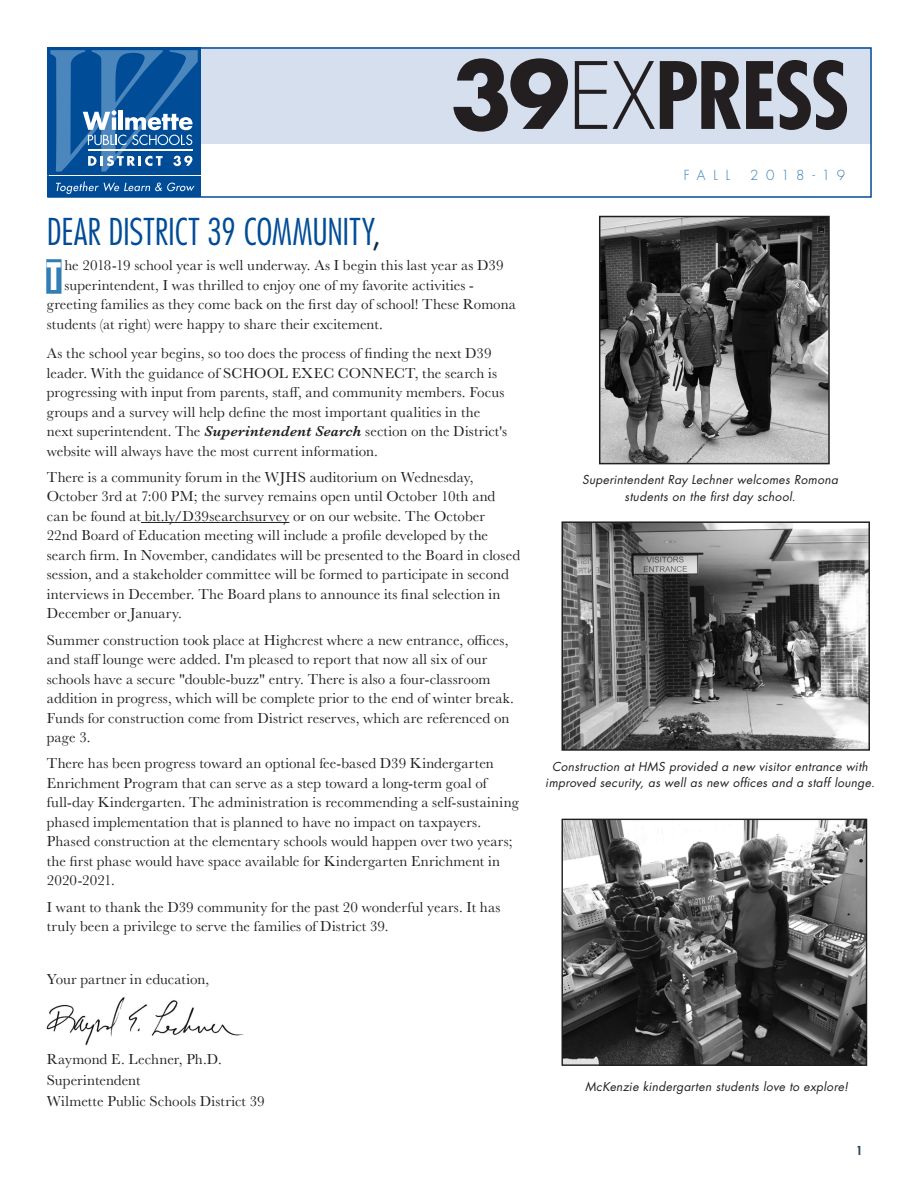
<style>
.page{position:relative;width:918px;height:1188px;background:#fff}
.page>*{position:absolute;margin:0;border:0;box-sizing:border-box;transform-origin:0 0}
.t1{font:700 condensed 90px "Futura Std";letter-spacing:-.03em;color:#231f20}
.t2{font:700 condensed 36.75px "Futura Std";color:#fff}
.t3{font:300 condensed 36px "Futura Std";letter-spacing:-.005em;color:#004c97}
.t4{font:15px/19.5px "Baskerville";letter-spacing:.005em;color:#231f20}
.t5{font:300 13.5px "Futura Std";letter-spacing:.525em;color:#317db6}
.t6{font:italic 12px/16.5px "Futura Std";letter-spacing:.025em;color:#231f20;text-align:center}
.t7{font:700 condensed 12px "Futura Std";color:#26435f}
.s1{font-stretch:normal}
.s2{font-weight:300;font-stretch:normal}
.s3{color:#0f2a42}
.s4{font-weight:600;font-style:italic}
</style>
<div class="page">
<div style="left:46px;top:259px;width:16px;height:35px;background:#317db6"></div>
<hr style="left:141px;top:522px;width:148px;height:1px;background:#231f20">
<img style="left:46px;top:997px;width:198px;height:49px">
<img style="left:602px;top:219px;width:225px;height:242px">
<div style="left:599px;top:216px;width:231px;height:248px;border:2px solid #231f20"></div>
<img style="left:564px;top:821px;width:301px;height:243px">
<div style="left:562px;top:819px;width:305px;height:247px;border:1px solid #231f20"></div>
<img style="left:564px;top:523px;width:304px;height:226px">
<div style="left:562px;top:521px;width:308px;height:230px;border:1px solid #231f20"></div>
<div style="left:173px;top:47px;width:698px;height:97px;background:#d6dfee"></div>
<div style="left:47px;top:177px;width:154px;height:20px;background:#004c97"></div>
<svg style="left:56px;top:182px;width:138px;height:12px"></svg>
<div style="left:47px;top:47px;width:154px;height:128px;background:#004c97"></div>
<svg style="left:50px;top:50px;width:148px;height:122px"></svg>
<div style="left:47px;top:47px;width:825px;height:151px;border:2px solid #004c97"></div>
<h1 class="t1" style="left:450px;top:40px;width:401px"><span class="s1">39</span><span class="s2">EX</span>PRESS</h1>
<h3 class="t3" style="left:47px;top:211px;width:335px">DEAR DISTRICT 39 COMMUNITY<span class="s3">,</span></h3>
<h2 class="t2" style="left:46px;top:254px;width:17px">T</h2>
<p class="t4" style="left:64px;top:256px;width:441px">he 2018-19 school year is well underway. As I begin this last year as D39</p>
<p class="t4" style="left:64px;top:276px;width:411px">superintendent, I was thrilled to enjoy one of my favorite activities -</p>
<p class="t4" style="left:47px;top:295px;width:471px">greeting families as they come back on the first day of school! These Romona</p>
<p class="t4" style="left:47px;top:315px;width:337px">students (at right) were happy to share their excitement.</p>
<p class="t4" style="left:47px;top:344px;width:462px">As the school year begins, so too does the process of finding the next D39 leader. With the guidance of SCHOOL EXEC CONNECT, the search is progressing with input from parents, staff, and community members. Focus groups and a survey will help define the most important qualities in the next superintendent. The <span class="s4">Superintendent Search</span> section on the District's website will always have the most current information.</p>
<p class="t4" style="left:47px;top:468px;width:475px">There is a community forum in the WJHS auditorium on Wednesday, October 3rd at 7:00 PM; the survey remains open until October 10th and can be found at bit.ly/D39searchsurvey or on our website. The October<br>22nd Board of Education meeting will include a profile developed by the search firm. In November, candidates will be presented to the Board in closed session, and a stakeholder committee will be formed to participate in second interviews in December. The Board plans to announce its final selection in December or January.</p>
<p class="t4" style="left:47px;top:630px;width:468px">Summer construction took place at Highcrest where a new entrance, offices, and staff lounge were added. I'm pleased to report that now all six of our schools have a secure "double-buzz" entry. There is also a four-classroom addition in progress, which will be complete prior to the end of winter break.<br>Funds for construction come from District reserves, which are referenced on page 3.</p>
<p class="t4" style="left:47px;top:754px;width:473px">There has been progress toward an optional fee-based D39 Kindergarten Enrichment Program that can serve as a step toward a long-term goal of full-day Kindergarten. The administration is recommending a self-sustaining phased implementation that is planned to have no impact on taxpayers.<br>Phased construction at the elementary schools would happen over two years; the first phase would have space available for Kindergarten Enrichment in 2020-2021.</p>
<p class="t4" style="left:47px;top:897px;width:455px">I want to thank the D39 community for the past 20 wonderful years. It has truly been a privilege to serve the families of District 39.</p>
<p class="t4" style="left:47px;top:969px;width:164px">Your partner in education,</p>
<p class="t5" style="left:684px;top:167px;width:48px">FALL</p>
<p class="t5" style="left:750px;top:167px;width:96px">2018-19</p>
<p class="t6" style="left:582px;top:472px;width:257px">Superintendent Ray Lechner welcomes Romona students on the first day school.</p>
<p class="t6" style="left:545px;top:758px;width:331px">Construction at HMS provided a new visitor entrance with improved security, as well as new offices and a staff lounge.</p>
<p class="t4" style="left:47px;top:1049px;width:219px;line-height:21px">Raymond E. Lechner, Ph.D.<br>Superintendent<br>Wilmette Public Schools District 39</p>
<p class="t6" style="left:585px;top:1078px;width:265px">McKenzie kindergarten students love to explore!</p>
<p class="t7" style="left:856px;top:1143px;width:7px">1</p>
</div>
